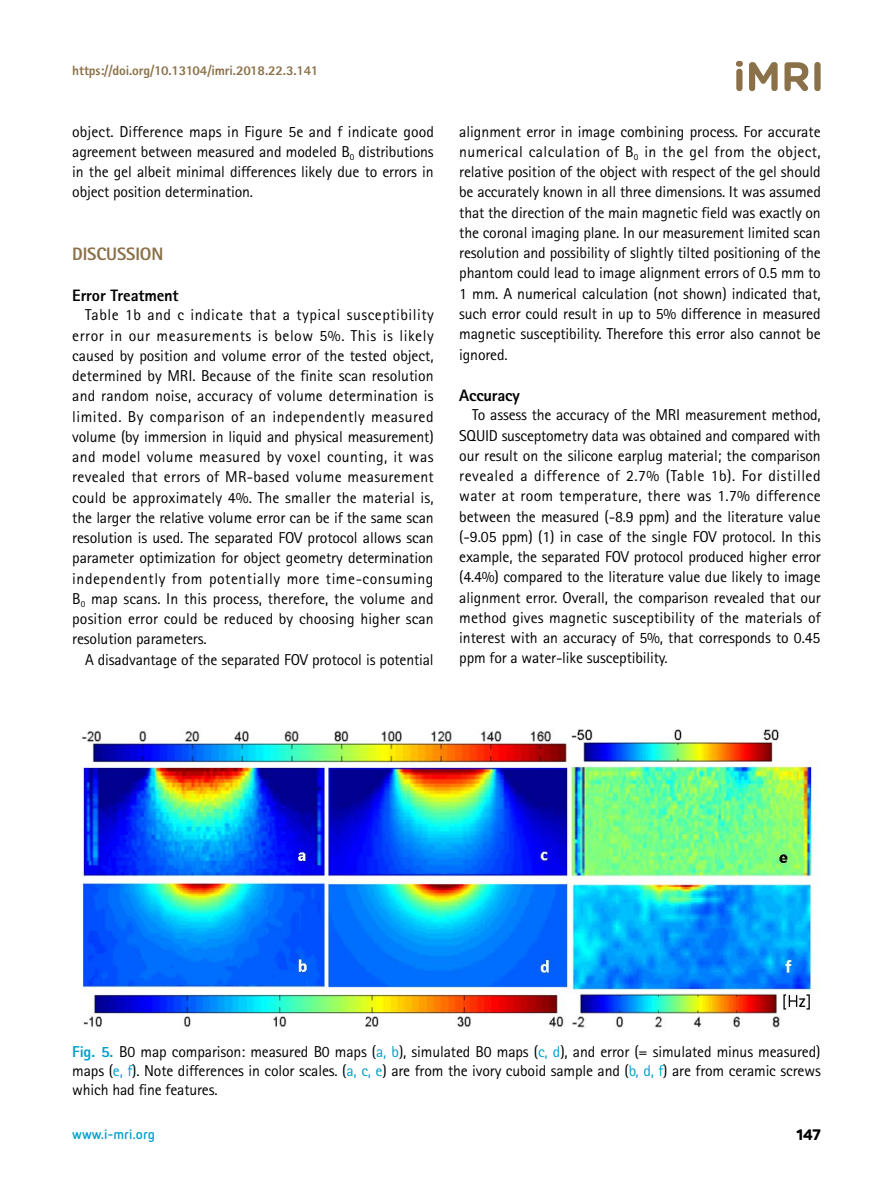
<style>
.page{position:relative;width:893px;height:1191px;background:#fff}
.page>*{position:absolute;margin:0;border:0;box-sizing:border-box;transform-origin:0 0}
.t1{font:800 18px "Rotis Sans Serif Std";letter-spacing:-.01em;color:#8b7149}
.t2{font:800 16.5px "Rotis Sans Serif Std";letter-spacing:-.01em;color:#000}
.t3{font:15.75px/20.2px "Rotis Sans Serif Std";letter-spacing:-.01em;color:#000;text-align:justify}
.t4{font:800 15px "Panton";color:#000}
.t5{font:800 13.5px "Rotis Sans Serif Std";letter-spacing:-.01em;color:#8b7149}
.t6{font:700 13.5px "Netto Pro";color:#00a0c8}
.s1{font-weight:800;color:#00a0c8}
.s2{color:#00a0c8}
</style>
<div class="page">
<svg style="left:736px;top:61px;width:7px;height:30px"></svg>
<svg style="left:749px;top:62px;width:29px;height:29px"></svg>
<svg style="left:784px;top:62px;width:24px;height:29px"></svg>
<svg style="left:814px;top:62px;width:7px;height:29px"></svg>
<img style="left:81px;top:729px;width:736px;height:299px">
<p class="t5" style="left:72px;top:62px;width:247px">https://doi.org/10.13104/imri.2018.22.3.141</p>
<p class="t3" style="left:72px;top:121px;width:363px">object. Difference maps in Figure 5e and f indicate good agreement between measured and modeled B<sub>0</sub> distributions in the gel albeit minimal differences likely due to errors in object position determination.</p>
<p class="t1" style="left:72px;top:242px;width:93px">DISCUSSION</p>
<p class="t2" style="left:72px;top:285px;width:108px">Error Treatment</p>
<p class="t3" style="left:72px;top:305px;width:363px;text-indent:13px">Table 1b and c indicate that a typical susceptibility error in our measurements is below 5%. This is likely caused by position and volume error of the tested object, determined by MRI. Because of the finite scan resolution and random noise, accuracy of volume determination is limited. By comparison of an independently measured volume (by immersion in liquid and physical measurement) and model volume measured by voxel counting, it was revealed that errors of MR-based volume measurement could be approximately 4%. The smaller the material is, the larger the relative volume error can be if the same scan resolution is used. The separated FOV protocol allows scan parameter optimization for object geometry determination independently from potentially more time-consuming B<sub>0</sub> map scans. In this process, therefore, the volume and position error could be reduced by choosing higher scan resolution parameters.</p>
<p class="t3" style="left:85px;top:649px;width:350px">A disadvantage of the separated FOV protocol is potential</p>
<p class="t3" style="left:459px;top:121px;width:363px">alignment error in image combining process. For accurate numerical calculation of B<sub>0</sub> in the gel from the object, relative position of the object with respect of the gel should be accurately known in all three dimensions. It was assumed that the direction of the main magnetic field was exactly on the coronal imaging plane. In our measurement limited scan resolution and possibility of slightly tilted positioning of the phantom could lead to image alignment errors of 0.5 mm to 1 mm. A numerical calculation (not shown) indicated that, such error could result in up to 5% difference in measured magnetic susceptibility. Therefore this error also cannot be ignored.</p>
<p class="t2" style="left:459px;top:384px;width:62px">Accuracy</p>
<p class="t3" style="left:459px;top:405px;width:363px;text-indent:13px">To assess the accuracy of the MRI measurement method, SQUID susceptometry data was obtained and compared with our result on the silicone earplug material; the comparison revealed a difference of 2.7% (Table 1b). For distilled water at room temperature, there was 1.7% difference between the measured (-8.9 ppm) and the literature value (-9.05 ppm) (1) in case of the single FOV protocol. In this example, the separated FOV protocol produced higher error (4.4%) compared to the literature value due likely to image alignment error. Overall, the comparison revealed that our method gives magnetic susceptibility of the materials of interest with an accuracy of 5%, that corresponds to 0.45 ppm for a water-like susceptibility.</p>
<p class="t3" style="left:72px;top:1042px;width:750px;line-height:18.8px"><span class="s1">Fig. 5.</span> B0 map comparison: measured B0 maps (<span class="s2">a, b</span>), simulated B0 maps (<span class="s2">c, d</span>), and error (= simulated minus measured) maps (<span class="s2">e, f</span>). Note differences in color scales. (<span class="s2">a, c, e</span>) are from the ivory cuboid sample and (<span class="s2">b, d, f</span>) are from ceramic screws which had fine features.</p>
<p class="t6" style="left:72px;top:1124px;width:84px">www.i-mri.org</p>
<p class="t4" style="left:797px;top:1125px;width:26px">147</p>
</div>
